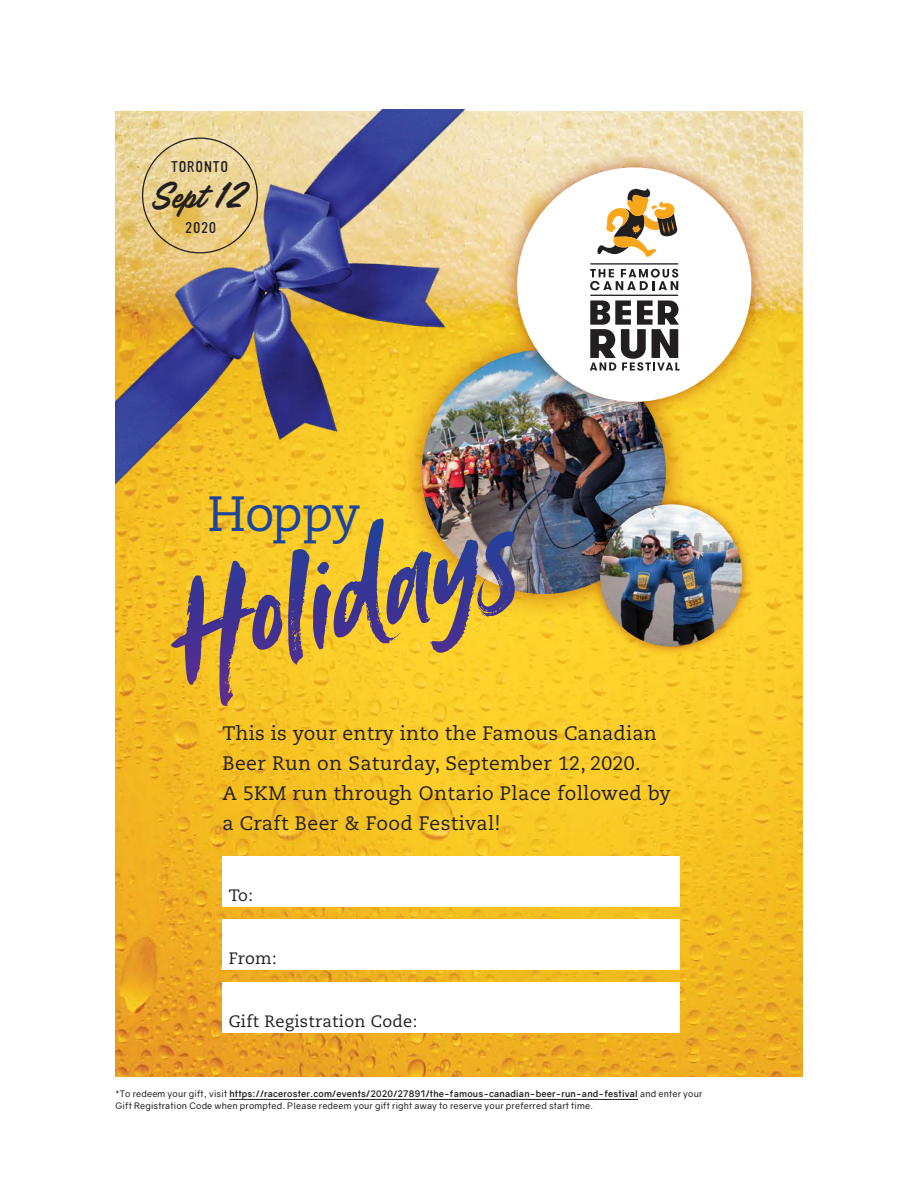
<style>
.page{position:relative;width:918px;height:1188px;background:#fff}
.page>*{position:absolute;margin:0;border:0;box-sizing:border-box;transform-origin:0 0}
.t1{font:49.5px "Caecilia CE";color:#1c449c}
.t2{font:41.7px "Handelson One";color:#231f20}
.t3{font:19.5px/30px "Caecilia CE";letter-spacing:.02em;color:#231f20}
.t4{font:16.5px "Caecilia CE";letter-spacing:.02em;color:#231f20}
.t5{font:300 13.65px "YWFT Ultramagnetic";letter-spacing:.06em;color:#231f20}
.t6{font:9px/12px "Gravity";letter-spacing:.02em;color:#231f20}
.s1{font-weight:700}
</style>
<div class="page">
<img style="left:116px;top:111px;width:686px;height:966px">
<img style="left:116px;top:110px;width:399px;height:400px">
<img style="left:256px;top:310px;width:458px;height:329px">
<img style="left:422px;top:350px;width:244px;height:244px;border-radius:122px">
<div style="left:222px;top:857px;width:458px;height:50px;background:#fff"></div>
<div style="left:222px;top:920px;width:458px;height:50px;background:#fff"></div>
<div style="left:222px;top:982px;width:458px;height:51px;background:#fff"></div>
<img style="left:528px;top:447px;width:275px;height:232px">
<img style="left:600px;top:504px;width:142px;height:143px;border-radius:71px">
<hr style="left:229px;top:1099px;width:409px;height:1px;background:#231f20">
<img style="left:494px;top:145px;width:280px;height:280px">
<div style="left:517px;top:167px;width:234px;height:235px;background:#fff;border-radius:50%"></div>
<svg style="left:590px;top:269px;width:88px;height:21px"></svg>
<hr style="left:591px;top:263px;width:87px;height:2px;background:#231f20">
<hr style="left:591px;top:295px;width:87px;height:1px;background:#231f20">
<svg style="left:597px;top:188px;width:81px;height:69px"></svg>
<svg style="left:590px;top:300px;width:90px;height:71px"></svg>
<svg style="left:334px;top:519px;width:45px;height:119px;background:#a48b58"></svg>
<h3 class="t5" style="left:171px;top:157px;width:59px">TORONTO</h3>
<h2 class="t2" style="left:150px;top:174px;width:95px">Sept 12</h2>
<h3 class="t5" style="left:185px;top:218px;width:33px">2020</h3>
<h1 class="t1" style="left:208px;top:481px;width:154px">Hoppy</h1>
<h3 class="t3" style="left:222px;top:718px;width:450px">This is your entry into the Famous Canadian Beer Run on Saturday, September 12, 2020.<br>A 5KM run through Ontario Place followed by a Craft Beer &amp; Food Festival!</h3>
<h3 class="t4" style="left:229px;top:885px;width:26px">To:</h3>
<h3 class="t4" style="left:229px;top:948px;width:49px">From:</h3>
<h3 class="t4" style="left:229px;top:1011px;width:190px">Gift Registration Code:</h3>
<p class="t6" style="left:116px;top:1088px;width:588px">*To redeem your gift, visit <span class="s1">https://raceroster.com/events/2020/27891/the-famous-canadian-beer-run-and-festival</span> and enter your<br>Gift Registration Code when prompted. Please redeem your gift right away to reserve your preferred start time.</p>
</div>
